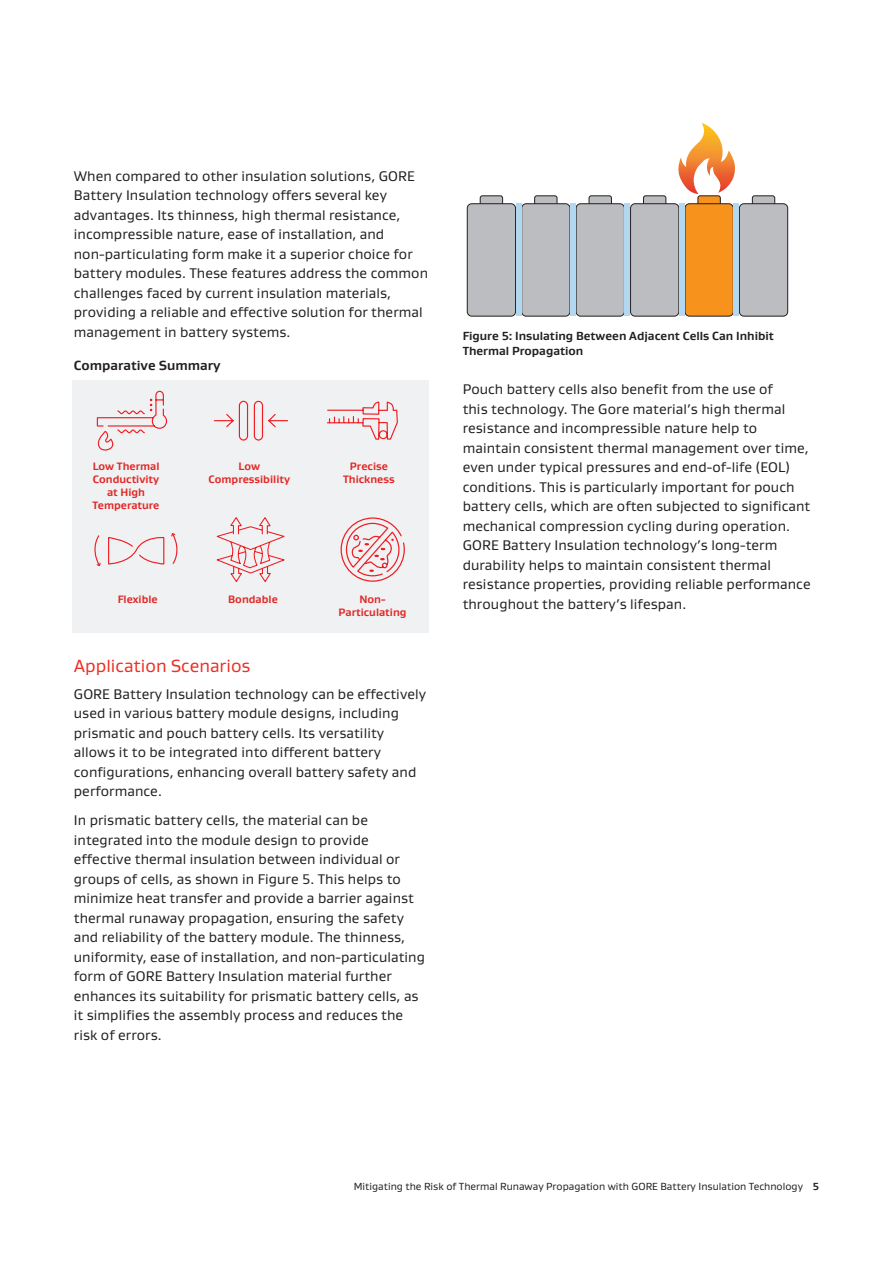
<style>
.page{position:relative;width:893px;height:1263px;background:#fff}
.page>*{position:absolute;margin:0;border:0;box-sizing:border-box;transform-origin:0 0}
.Body_Title_13_16{font:18px "Gore Gustan";color:#ee2e22}
.Body_Text_9_5_13{font:14.25px/19.5px "Gore Gustan";letter-spacing:.005em;color:#231f20}
.Body_Subtitle_9_12{font:700 13.5px "Gore Gustan";color:#231f20}
.figure_numbers{font:700 12px/15px "Gore Gustan";color:#231f20}
.figures{font:700 10.95px/13.2px "Gore Gustan";color:#e12725;text-align:center}
.Legal_Text_7_8_5{font:10.5px "Gore Gustan";color:#231f20}
.s1{font-weight:700}
</style>
<div class="page">
<div style="left:72px;top:380px;width:357px;height:252px;background:#f0f1f2"></div>
<svg style="left:217px;top:517px;width:68px;height:65px"></svg>
<svg style="left:97px;top:391px;width:70px;height:60px"></svg>
<svg style="left:327px;top:402px;width:71px;height:38px"></svg>
<svg style="left:214px;top:401px;width:74px;height:40px"></svg>
<svg style="left:108px;top:537px;width:57px;height:28px"></svg>
<svg style="left:94px;top:535px;width:7px;height:31px"></svg>
<svg style="left:171px;top:533px;width:6px;height:31px"></svg>
<svg style="left:341px;top:517px;width:64px;height:65px"></svg>
<div style="left:480px;top:196px;width:23px;height:10px;background:#bcbdc0;border-radius:2px"></div>
<div style="left:480px;top:195px;width:23px;height:12px;border:1px solid #231f20;border-radius:2px"></div>
<div style="left:467px;top:204px;width:49px;height:112px;background:#bcbdc0;border-radius:4px"></div>
<div style="left:467px;top:203px;width:49px;height:113px;border:1px solid #231f20;border-radius:4px"></div>
<div style="left:535px;top:196px;width:22px;height:10px;background:#bcbdc0;border-radius:2px"></div>
<div style="left:534px;top:195px;width:23px;height:12px;border:1px solid #231f20;border-radius:2px"></div>
<div style="left:522px;top:204px;width:48px;height:112px;background:#bcbdc0;border-radius:4px"></div>
<div style="left:521px;top:203px;width:49px;height:113px;border:1px solid #231f20;border-radius:4px"></div>
<div style="left:589px;top:196px;width:22px;height:10px;background:#bcbdc0;border-radius:2px"></div>
<div style="left:589px;top:195px;width:23px;height:12px;border:1px solid #231f20;border-radius:2px"></div>
<div style="left:576px;top:204px;width:48px;height:112px;background:#bcbdc0;border-radius:4px"></div>
<div style="left:576px;top:203px;width:49px;height:113px;border:1px solid #231f20;border-radius:4px"></div>
<div style="left:643px;top:196px;width:23px;height:10px;background:#bcbdc0;border-radius:2px"></div>
<div style="left:643px;top:195px;width:23px;height:12px;border:1px solid #231f20;border-radius:2px"></div>
<div style="left:631px;top:204px;width:48px;height:112px;background:#bcbdc0;border-radius:4px"></div>
<div style="left:630px;top:203px;width:49px;height:113px;border:1px solid #231f20;border-radius:4px"></div>
<div style="left:698px;top:196px;width:22px;height:10px;background:#f7931d;border-radius:2px"></div>
<div style="left:697px;top:195px;width:24px;height:12px;border:1px solid #231f20;border-radius:2px"></div>
<div style="left:685px;top:204px;width:48px;height:112px;background:#f7931d;border-radius:4px"></div>
<div style="left:685px;top:203px;width:49px;height:113px;border:1px solid #231f20;border-radius:4px"></div>
<div style="left:752px;top:196px;width:23px;height:10px;background:#bcbdc0;border-radius:2px"></div>
<div style="left:752px;top:195px;width:23px;height:12px;border:1px solid #231f20;border-radius:2px"></div>
<div style="left:739px;top:204px;width:49px;height:112px;background:#bcbdc0;border-radius:4px"></div>
<div style="left:739px;top:203px;width:49px;height:113px;border:1px solid #231f20;border-radius:4px"></div>
<div style="left:516px;top:204px;width:5px;height:112px;background:#b1d7f1"></div>
<div style="left:570px;top:204px;width:6px;height:112px;background:#b1d7f1"></div>
<div style="left:625px;top:204px;width:5px;height:112px;background:#b1d7f1"></div>
<div style="left:679px;top:204px;width:6px;height:112px;background:#b1d7f1"></div>
<div style="left:734px;top:204px;width:5px;height:112px;background:#b1d7f1"></div>
<svg style="left:678px;top:123px;width:57px;height:71px"></svg>
<p class="Body_Text_9_5_13" style="left:74px;top:166px;width:356px">When compared to other insulation solutions, GORE Battery Insulation technology offers several key advantages. Its thinness, high thermal resistance, incompressible nature, ease of installation, and non-particulating form make it a superior choice for battery modules. These features address the common challenges faced by current insulation materials, providing a reliable and effective solution for thermal management in battery systems.</p>
<p class="Body_Subtitle_9_12" style="left:74px;top:357px;width:148px">Comparative Summary</p>
<p class="figures" style="left:93px;top:459px;width:68px">Low Thermal<br>Conductivity at High<br>Temperature</p>
<p class="figures" style="left:208px;top:459px;width:83px">Low<br>Compressibility</p>
<p class="figures" style="left:343px;top:459px;width:53px">Precise<br>Thickness</p>
<p class="figures" style="left:118px;top:593px;width:42px">Flexible</p>
<p class="figures" style="left:228px;top:593px;width:51px">Bondable</p>
<p class="figures" style="left:338px;top:593px;width:70px">Non-<br>Particulating</p>
<p class="Body_Title_13_16" style="left:74px;top:654px;width:178px">Application Scenarios</p>
<p class="Body_Text_9_5_13" style="left:74px;top:683px;width:354px">GORE Battery Insulation technology can be effectively used in various battery module designs, including prismatic and pouch battery cells. Its versatility allows it to be integrated into different battery configurations, enhancing overall battery safety and performance.</p>
<p class="Body_Text_9_5_13" style="left:74px;top:810px;width:353px">In prismatic battery cells, the material can be integrated into the module design to provide effective thermal insulation between individual or groups of cells, as shown in Figure 5. This helps to minimize heat transfer and provide a barrier against thermal runaway propagation, ensuring the safety and reliability of the battery module. The thinness, uniformity, ease of installation, and non-particulating form of GORE Battery Insulation material further enhances its suitability for prismatic battery cells, as it simplifies the assembly process and reduces the risk of errors.</p>
<p class="figure_numbers" style="left:463px;top:328px;width:313px">Figure 5: Insulating Between Adjacent Cells Can Inhibit<br>Thermal Propagation</p>
<p class="Body_Text_9_5_13" style="left:463px;top:379px;width:349px">Pouch battery cells also benefit from the use of<br>this technology. The Gore material’s high thermal resistance and incompressible nature help to maintain consistent thermal management over time, even under typical pressures and end-of-life (EOL) conditions. This is particularly important for pouch battery cells, which are often subjected to significant mechanical compression cycling during operation.<br>GORE Battery Insulation technology’s long-term durability helps to maintain consistent thermal resistance properties, providing reliable performance throughout the battery’s lifespan.</p>
<p class="Legal_Text_7_8_5" style="left:354px;top:1180px;width:467px">Mitigating the Risk of Thermal Runaway Propagation with GORE Battery Insulation Technology <span class="s1">5</span></p>
</div>
